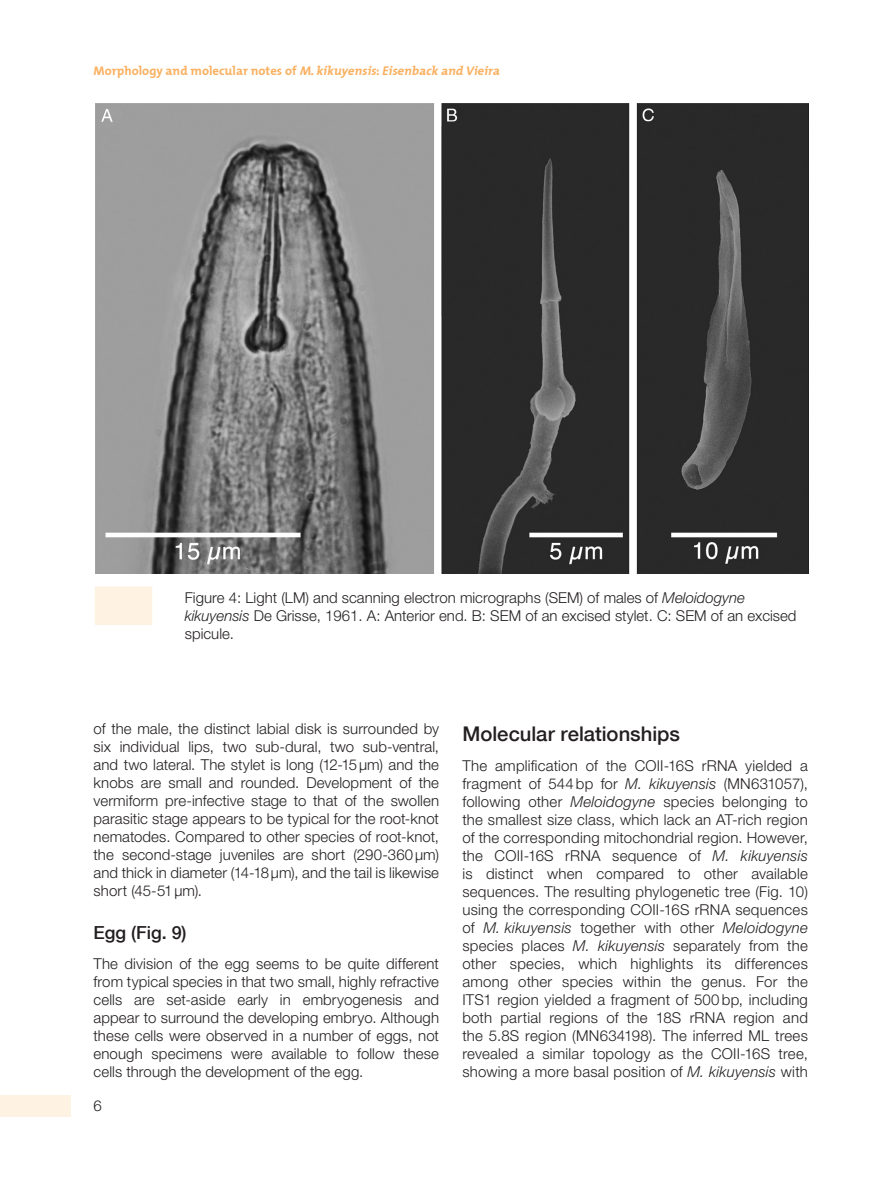
<style>
.page{position:relative;width:893px;height:1178px;background:#fff}
.page>*{position:absolute;margin:0;border:0;box-sizing:border-box;transform-origin:0 0}
.pSec1ttl{font:500 20.25px "Helvetica Neue LT Com";color:#231f20}
.pSec2ttl{font:500 18px "Helvetica Neue LT Com";letter-spacing:-.005em;color:#231f20}
.pFirstpara{font:300 15px/18px "Helvetica Neue LT Pro";letter-spacing:.005em;color:#231f20;text-align:justify}
.pfigure_caption2{font:300 15px/18px "Helvetica Neue LT Pro";color:#231f20}
.t1{font:700 12.75px "The Mix Plain";color:#fab05f}
.s1{font-style:italic}
.s2{font-family:"Helvetica Neue LT Std";font-style:italic}
</style>
<div class="page">
<div style="left:0;top:1095px;width:70px;height:21px;background:#fef2e3"></div>
<div style="left:95px;top:586px;width:57px;height:39px;background:#fef2e3"></div>
<img style="left:96px;top:104px;width:712px;height:470px">
<p class="t1" style="left:94px;top:60px;width:411px">M o r ph ol o g y an d m ol e c ul ar n o t e s o f <span class="s1">M.kikuyensis</span>: <span class="s1">Eisenbackand Vieira</span></p>
<p class="pfigure_caption2" style="left:185px;top:588px;width:613px">Figure 4: Light (LM) and scanning electron micrographs (SEM) of males of <span class="s2">Meloidogyne kikuyensis</span> De Grisse, 1961. A: Anterior end. B: SEM of an excised stylet. C: SEM of an excised spicule.</p>
<p class="pFirstpara" style="left:94px;top:719px;width:347px">of the male, the distinct labial disk is surrounded by six individual lips, two sub-dural, two sub-ventral, and two lateral. The stylet is long (12-15µm) and the knobs are small and rounded. Development of the vermiform pre-infective stage to that of the swollen parasitic stage appears to be typical for the root-knot nematodes. Compared to other species of root-knot, the second-stage juveniles are short (290-360µm) and thick in diameter (14-18µm), and the tail is likewise short (45-51µm).</p>
<p class="pSec2ttl" style="left:94px;top:921px;width:95px">Egg (Fig. 9)</p>
<p class="pFirstpara" style="left:94px;top:955px;width:347px">The division of the egg seems to be quite different from typical species in that two small, highly refractive cells are set-aside early in embryogenesis and appear to surround the developing embryo. Although these cells were observed in a number of eggs, not enough specimens were available to follow these cells through the development of the egg.</p>
<p class="pFirstpara" style="left:94px;top:1096px;width:10px">6</p>
<p class="pSec1ttl" style="left:462px;top:721px;width:219px">Molecular relationships</p>
<p class="pFirstpara" style="left:462px;top:757px;width:347px">The amplification of the COII-16S rRNA yielded a fragment of 544 bp for <span class="s2">M. kikuyensis</span> (MN631057), following other <span class="s2">Meloidogyne</span> species belonging to the smallest size class, which lack an AT-rich region of the corresponding mitochondrial region. However, the COII-16S rRNA sequence of <span class="s2">M. kikuyensis </span>is distinct when compared to other available sequences. The resulting phylogenetic tree (Fig. 10) using the corresponding COII-16S rRNA sequences of <span class="s2">M. kikuyensis</span> together with other <span class="s2">Meloidogyne </span>species places <span class="s2">M. kikuyensis</span> separately from the other species, which highlights its differences among other species within the genus. For the ITS1 region yielded a fragment of 500 bp, including both partial regions of the 18S rRNA region and the 5.8S region (MN634198). The inferred ML trees revealed a similar topology as the COII-16S tree, showing a more basal position of <span class="s2">M. kikuyensis</span> with</p>
</div>
